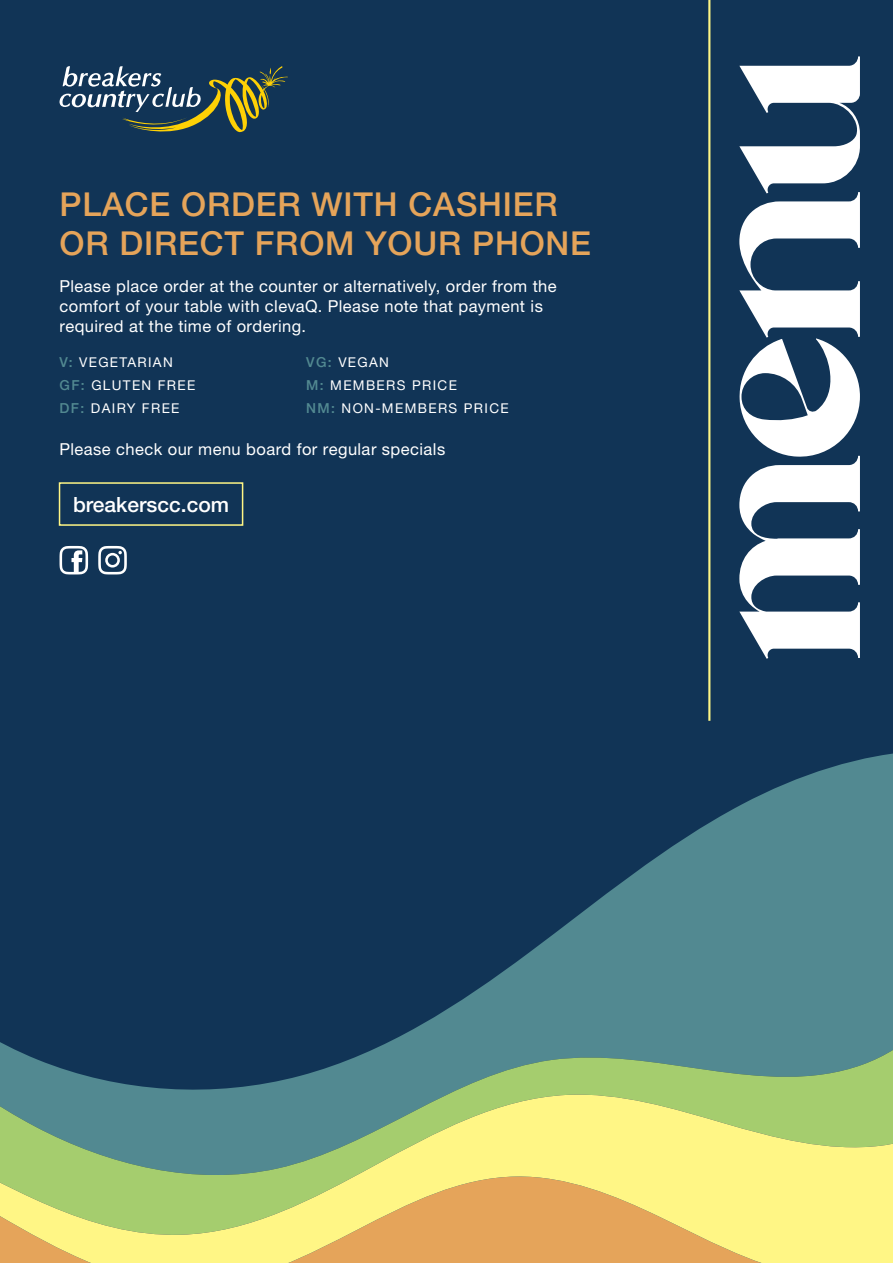
<style>
.page{position:relative;width:893px;height:1263px;background:#113456}
.page>*{position:absolute;margin:0;border:0;box-sizing:border-box;transform-origin:0 0}
.t1{font:264.9px "Kathy Cox";color:#fff}
.t2{font:500 33px/39.6px "Helvetica Neue LT Std";letter-spacing:.025em;color:#e5a45a}
.t3{font:500 21px "Helvetica Neue LT Std";color:#fff}
.t4{font:16.5px/19.8px "Helvetica Neue LT Std";letter-spacing:.025em;color:#fff}
.t5{font:13.5px "Helvetica Neue LT Std";letter-spacing:.1em;color:#fff}
.s1{font-weight:500;font-size:13.8px;color:#528991}
</style>
<div class="page">
<svg style="left:419px;top:753px;width:474px;height:273px;fill:#528991"></svg>
<svg style="left:0;top:1026px;width:893px;height:66px"></svg>
<svg style="left:0;top:1092px;width:893px;height:171px"></svg>
<hr style="left:708px;top:0;width:2px;height:721px;background:#fff685">
<div style="left:59px;top:482px;width:184px;height:44px;border:2px solid #fff685"></div>
<svg style="left:60px;top:66px;width:228px;height:66px"></svg>
<svg style="left:98px;top:546px;width:29px;height:28px"></svg>
<svg style="left:60px;top:546px;width:28px;height:28px"></svg>
<p class="t2" style="left:60px;top:184px;width:533px">PLACE ORDER WITH CASHIER<br>OR DIRECT FROM YOUR PHONE</p>
<p class="t4" style="left:60px;top:276px;width:499px">Please place order at the counter or alternatively, order from the comfort of your table with clevaQ. Please note that payment is required at the time of ordering.</p>
<p class="t5" style="left:60px;top:354px;width:115px"><span class="s1">V:</span> VEGETARIAN</p>
<p class="t5" style="left:60px;top:377px;width:137px"><span class="s1">GF:</span> GLUTEN FREE</p>
<p class="t5" style="left:60px;top:400px;width:121px"><span class="s1">DF:</span> DAIRY FREE</p>
<p class="t5" style="left:306px;top:354px;width:84px"><span class="s1">VG:</span> VEGAN</p>
<p class="t5" style="left:306px;top:377px;width:152px"><span class="s1">M:</span> MEMBERS PRICE</p>
<p class="t5" style="left:306px;top:400px;width:204px"><span class="s1">NM:</span> NON-MEMBERS PRICE</p>
<p class="t4" style="left:60px;top:439px;width:387px">Please check our menu board for regular specials</p>
<p class="t3" style="left:73px;top:491px;width:158px">breakerscc.com</p>
<p class="t1" style="left:625px;top:664px;width:615px;rotate:-90deg">menu</p>
</div>
